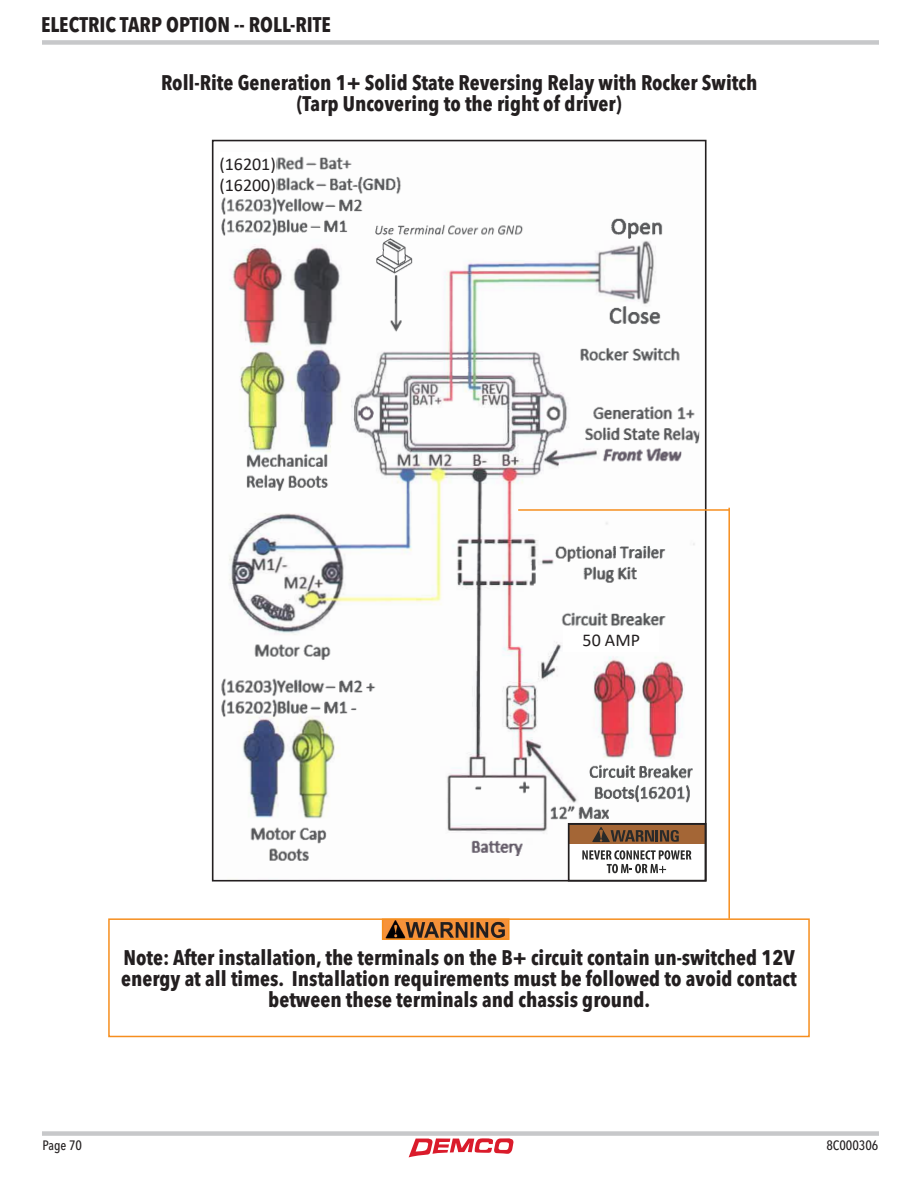
<style>
.page{position:relative;width:918px;height:1188px;background:#fff}
.page>*{position:absolute;margin:0;border:0;box-sizing:border-box;transform-origin:0 0}
.page_heading{font:700 condensed 21px/21px "Avenir Next LT Pro";color:#231f20;text-align:center}
.t1{font:18px "Calibri";color:#231f20}
.t2{font:500 condensed 13.5px "Avenir Next LT Pro";color:#231f20}
.t3{font:10.35px "Helvetica";color:#2a2a29}
</style>
<div class="page">
<div style="left:42px;top:40px;width:837px;height:5px;background:#c7c8ca"></div>
<div style="left:42px;top:1131px;width:837px;height:5px;background:#c7c8ca"></div>
<svg style="left:409px;top:1138px;width:105px;height:19px"></svg>
<img style="left:221px;top:156px;width:479px;height:723px">
<img style="left:450px;top:274px;width:88px;height:137px">
<div style="left:569px;top:824px;width:137px;height:57px;background:#fff"></div>
<div style="left:569px;top:824px;width:136px;height:20px;background:#a46636"></div>
<svg style="left:592px;top:827px;width:87px;height:15px"></svg>
<svg style="left:582px;top:850px;width:109px;height:23px"></svg>
<div style="left:568px;top:823px;width:139px;height:59px;border:2px solid #231f20"></div>
<div style="left:564px;top:627px;width:95px;height:25px;background:#fff"></div>
<div style="left:219px;top:152px;width:57px;height:22px;background:#fff"></div>
<div style="left:219px;top:173px;width:57px;height:22px;background:#fff"></div>
<div style="left:108px;top:918px;width:702px;height:119px;border:2px solid #f68e1e"></div>
<hr style="left:518px;top:509px;width:211px;height:2px;background:#f68e1e">
<hr style="left:728px;top:508px;width:2px;height:411px;background:#f68e1e">
<img style="left:385px;top:922px;width:122px;height:15px">
<div style="left:382px;top:919px;width:128px;height:21px;border:2px solid #f68e1e"></div>
<p class="page_heading" style="left:41px;top:14px;width:291px">ELECTRIC TARP OPTION -- ROLL-RITE</p>
<p class="page_heading" style="left:161px;top:72px;width:598px">Roll-Rite Generation 1+ Solid State Reversing Relay with Rocker Switch</p>
<p class="page_heading" style="left:297px;top:93px;width:326px">(Tarp Uncovering to the right of driver)</p>
<p class="t1" style="left:219px;top:151px;width:58px">(16201)</p>
<p class="t1" style="left:219px;top:172px;width:58px">(16200)</p>
<p class="t1" style="left:583px;top:628px;width:59px">50 AMP</p>
<p class="page_heading" style="left:121px;top:947px;width:677px">Note: After installation, the terminals on the B+ circuit contain un-switched 12V energy at all times. Installation requirements must be followed to avoid contact between these terminals and chassis ground.</p>
<p class="t3" style="left:317px;top:954px;width:7px">2</p>
<p class="t3" style="left:346px;top:954px;width:179px">19300 Rocker Switch (OPEN-CLOSE)</p>
<p class="t3" style="left:317px;top:966px;width:7px">3</p>
<p class="t3" style="left:346px;top:966px;width:252px">10999 Relay, Solid State HD Motor Reversing (12 Volt)</p>
<p class="t3" style="left:317px;top:978px;width:7px">4</p>
<p class="t3" style="left:346px;top:978px;width:191px">16030 Terminal, E1R-38 6 ga. for Battery</p>
<p class="t3" style="left:317px;top:990px;width:7px">5</p>
<p class="t3" style="left:346px;top:990px;width:241px">16180 Terminal, B3FE-250 14 ga. Quick Disconnect</p>
<p class="t3" style="left:317px;top:1002px;width:7px">6</p>
<p class="t3" style="left:346px;top:1002px;width:153px">16021 6ga Terminal w/ 1/4" Ring</p>
<p class="t2" style="left:43px;top:1138px;width:41px">Page 70</p>
<p class="t2" style="left:826px;top:1138px;width:54px">8C000306</p>
</div>
